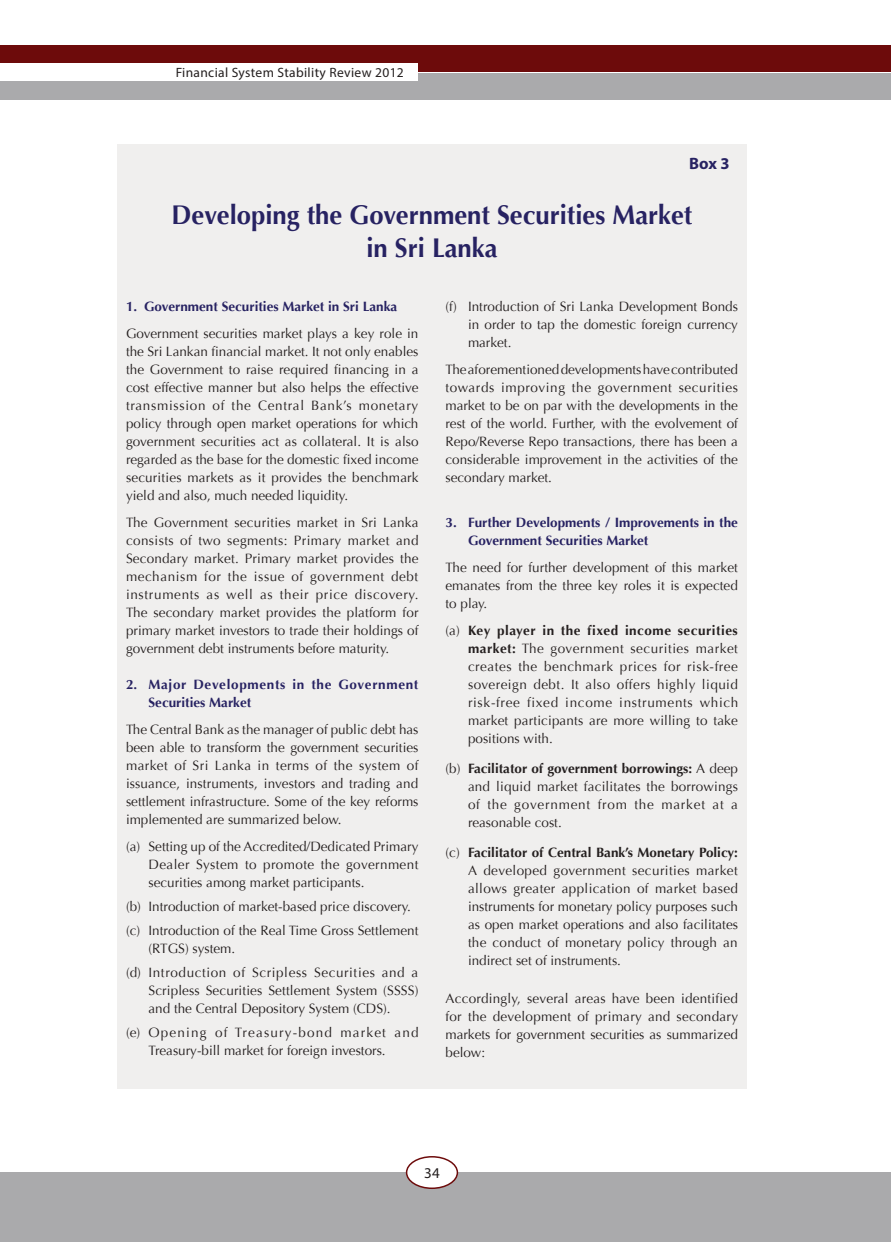
<style>
.page{position:relative;width:891px;height:1242px;background:#fff}
.page>*{position:absolute;margin:0;border:0;box-sizing:border-box;transform-origin:0 0}
.t1{font:700 27px/33px "Optima";color:#272262;text-align:center;scale:.95 1}
.t2{font:700 16.5px "Myriad Pro";color:#272262}
.t3{font:15px "Myriad Pro";color:#241f1f}
.t4{font:13.5px/18px "Optima";color:#241f1f;text-align:justify}
.t5{font:700 13.5px/18px "Optima";color:#272262}
.t6{font:13.5px/24px "Optima";letter-spacing:.045em;color:#241f1f}
.t7{font:700 13.5px/18px "Optima";letter-spacing:.05em;color:#272262}
.t8{font:13.5px "Myriad Pro";letter-spacing:.025em;color:#241f1f}
.s1{font-weight:700}
</style>
<div class="page">
<div style="left:0;top:45px;width:891px;height:27px;background:#6d0b0b"></div>
<div style="left:0;top:73px;width:891px;height:27px;background:#aaaaac"></div>
<div style="left:0;top:63px;width:417px;height:18px;background:#fff"></div>
<div style="left:0;top:1173px;width:891px;height:69px;background:#aaaaac"></div>
<div style="left:407px;top:1157px;width:50px;height:31px;background:#fff;border-radius:50%"></div>
<div style="left:406px;top:1156px;width:52px;height:33px;border:2px solid #6d0b0b;border-radius:50%"></div>
<div style="left:117px;top:144px;width:630px;height:945px;background:#f0efee"></div>
<p class="t8" style="left:176px;top:64px;width:230px">Financial System Stability Review 2012</p>
<p class="t2" style="left:689px;top:152px;width:42px">Box 3</p>
<h1 class="t1" style="left:172px;top:198px;width:550px">Developing the Government Securities Market in Sri Lanka</h1>
<p class="t5" style="left:126px;top:298px;width:273px">1. Government Securities Market in Sri Lanka</p>
<p class="t4" style="left:126px;top:325px;width:294px">Government securities market plays a key role in the Sri Lankan financial market. It not only enables the Government to raise required financing in a cost effective manner but also helps the effective transmission of the Central Bank’s monetary policy through open market operations for which government securities act as collateral. It is also regarded as the base for the domestic fixed income securities markets as it provides the benchmark yield and also, much needed liquidity.</p>
<p class="t4" style="left:126px;top:514px;width:294px">The Government securities market in Sri Lanka consists of two segments: Primary market and Secondary market. Primary market provides the mechanism for the issue of government debt instruments as well as their price discovery.<br>The secondary market provides the platform for primary market investors to trade their holdings of government debt instruments before maturity.</p>
<p class="t7" style="left:148px;top:676px;width:271px;text-indent:-22px">2. Major Developments in the Government<br>Securities Market</p>
<p class="t4" style="left:126px;top:721px;width:294px">The Central Bank as the manager of public debt has been able to transform the government securities market of Sri Lanka in terms of the system of issuance, instruments, investors and trading and settlement infrastructure. Some of the key reforms implemented are summarized below.</p>
<p class="t4" style="left:148px;top:838px;width:271px;text-indent:-22px">(a) Setting up of the Accredited/Dedicated Primary Dealer System to promote the government securities among market participants.</p>
<p class="t4" style="left:126px;top:895px;width:294px;line-height:24px">(b) Introduction of market-based price discovery. (c) Introduction of the Real Time Gross Settlement</p>
<p class="t6" style="left:126px;top:937px;width:294px;text-indent:22px">(RTGS) system.<br>(d) Introduction of Scripless Securities and a</p>
<p class="t4" style="left:148px;top:982px;width:272px">Scripless Securities Settlement System (SSSS) and the Central Depository System (CDS).</p>
<p class="t4" style="left:148px;top:1024px;width:272px;text-indent:-22px">(e) Opening of Treasury-bond market and<br>Treasury-bill market for foreign investors.</p>
<p class="t4" style="left:468px;top:298px;width:272px;text-indent:-22px">(f) Introduction of Sri Lanka Development Bonds in order to tap the domestic foreign currency market.</p>
<p class="t4" style="left:446px;top:361px;width:294px">The aforementioned developments have contributed towards improving the government securities market to be on par with the developments in the rest of the world. Further, with the evolvement of Repo/Reverse Repo transactions, there has been a considerable improvement in the activities of the secondary market.</p>
<p class="t5" style="left:468px;top:514px;width:272px;text-indent:-22px">3. Further Developments / Improvements in the<br>Government Securities Market</p>
<p class="t4" style="left:446px;top:559px;width:294px">The need for further development of this market emanates from the three key roles it is expected to play.</p>
<p class="t4" style="left:468px;top:622px;width:272px;text-indent:-22px">(a) <span class="s1">Key player in the fixed income securities market:</span> The government securities market creates the benchmark prices for risk-free sovereign debt. It also offers highly liquid risk-free fixed income instruments which market participants are more willing to take positions with.</p>
<p class="t4" style="left:468px;top:760px;width:272px;text-indent:-22px">(b) <span class="s1">Facilitator of government borrowings:</span> A deep and liquid market facilitates the borrowings of the government from the market at a reasonable cost.</p>
<p class="t4" style="left:468px;top:844px;width:272px;text-indent:-22px">(c) <span class="s1">Facilitator of Central Bank’s Monetary Policy:<br></span>A developed government securities market allows greater application of market based instruments for monetary policy purposes such as open market operations and also facilitates the conduct of monetary policy through an indirect set of instruments.</p>
<p class="t4" style="left:446px;top:989px;width:294px">Accordingly, several areas have been identified for the development of primary and secondary markets for government securities as summarized below:</p>
<p class="t3" style="left:424px;top:1164px;width:17px">34</p>
</div>
